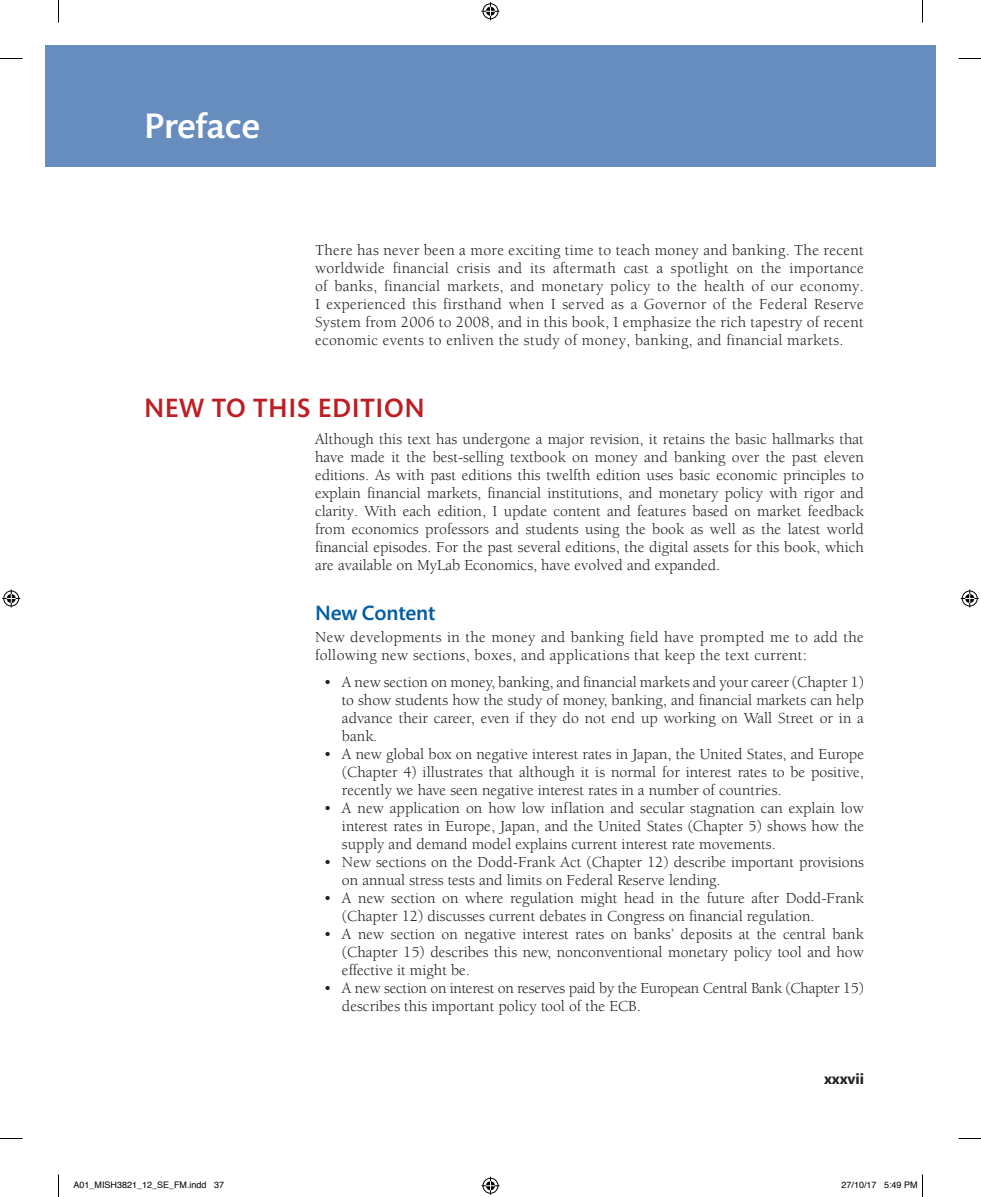
<style>
.page{position:relative;width:981px;height:1197px;background:#fff}
.page>*{position:absolute;margin:0;border:0;box-sizing:border-box;transform-origin:0 0}
.t1{font:500 36px "Mundo Sans Pro";color:#fff}
.t2{font:500 27px "Mundo Sans Pro";letter-spacing:.025em;color:#be1e23}
.t3{font:500 21px "Mundo Sans Pro";color:#015ca3}
.t4{font:15.75px/18px "Berkeley Pro";color:#231f20;text-align:justify}
.t5{font:15.75px/18px "Berkeley Pro";letter-spacing:.02em;color:#231f20}
.t6{font:700 15px "Mundo Sans Pro";color:#231f20}
.t7{font:9px "Helvetica";color:#000}
</style>
<div class="page">
<div style="left:45px;top:45px;width:891px;height:121px;background:#668dbd"></div>
<svg style="left:0;top:58px;width:22px;height:1px"></svg>
<svg style="left:958px;top:58px;width:23px;height:1px"></svg>
<svg style="left:0;top:1138px;width:22px;height:1px"></svg>
<svg style="left:958px;top:1138px;width:23px;height:1px"></svg>
<svg style="left:58px;top:0;width:1px;height:22px"></svg>
<svg style="left:58px;top:1174px;width:1px;height:23px"></svg>
<svg style="left:922px;top:0;width:1px;height:22px"></svg>
<svg style="left:482px;top:2px;width:18px;height:18px"></svg>
<svg style="left:482px;top:1177px;width:18px;height:18px"></svg>
<svg style="left:2px;top:590px;width:18px;height:18px"></svg>
<svg style="left:961px;top:590px;width:18px;height:18px"></svg>
<svg style="left:922px;top:1174px;width:1px;height:23px"></svg>
<h1 class="t1" style="left:144px;top:105px;width:118px">Preface</h1>
<p class="t4" style="left:315px;top:241px;width:550px">There has never been a more exciting time to teach money and banking. The recent worldwide financial crisis and its aftermath cast a spotlight on the importance of banks, financial markets, and monetary policy to the health of our economy.<br>I experienced this firsthand when I served as a Governor of the Federal Reserve System from 2006 to 2008, and in this book, I emphasize the rich tapestry of recent economic events to enliven the study of money, banking, and financial markets.</p>
<h2 class="t2" style="left:144px;top:392px;width:282px">NEW TO THIS EDITION</h2>
<p class="t4" style="left:315px;top:430px;width:551px">Although this text has undergone a major revision, it retains the basic hallmarks that have made it the best-selling textbook on money and banking over the past eleven editions. As with past editions this twelfth edition uses basic economic principles to explain financial markets, financial institutions, and monetary policy with rigor and clarity. With each edition, I update content and features based on market feedback from economics professors and students using the book as well as the latest world financial episodes. For the past several editions, the digital assets for this book, which are available on MyLab Economics, have evolved and expanded.</p>
<h3 class="t3" style="left:315px;top:600px;width:122px">New Content</h3>
<p class="t5" style="left:315px;top:628px;width:550px">New developments in the money and banking field have prompted me to add the following new sections, boxes, and applications that keep the text current:</p>
<p class="t4" style="left:342px;top:673px;width:523px;text-indent:-18px">• A new section on money, banking, and financial markets and your career (Chapter 1) to show students how the study of money, banking, and financial markets can help advance their career, even if they do not end up working on Wall Street or in a bank.</p>
<p class="t4" style="left:342px;top:745px;width:524px;text-indent:-18px">• A new global box on negative interest rates in Japan, the United States, and Europe (Chapter 4) illustrates that although it is normal for interest rates to be positive, recently we have seen negative interest rates in a number of countries.</p>
<p class="t4" style="left:342px;top:799px;width:524px;text-indent:-18px">• A new application on how low inflation and secular stagnation can explain low interest rates in Europe, Japan, and the United States (Chapter 5) shows how the supply and demand model explains current interest rate movements.</p>
<p class="t4" style="left:342px;top:853px;width:524px;text-indent:-18px">• New sections on the Dodd-Frank Act (Chapter 12) describe important provisions on annual stress tests and limits on Federal Reserve lending.</p>
<p class="t4" style="left:342px;top:889px;width:523px;text-indent:-18px">• A new section on where regulation might head in the future after Dodd-Frank (Chapter 12) discusses current debates in Congress on financial regulation.</p>
<p class="t4" style="left:342px;top:925px;width:523px;text-indent:-18px">• A new section on negative interest rates on banks’ deposits at the central bank (Chapter 15) describes this new, nonconventional monetary policy tool and how effective it might be.</p>
<p class="t4" style="left:342px;top:979px;width:524px;text-indent:-18px">• A new section on interest on reserves paid by the European Central Bank (Chapter 15) describes this important policy tool of the ECB.</p>
<p class="t6" style="left:824px;top:1070px;width:41px">xxxvii</p>
<p class="t7" style="left:74px;top:1178px;width:152px">A01_MISH3821_12_SE_FM.indd 37</p>
<p class="t7" style="left:842px;top:1178px;width:78px">27/10/17 5:49 PM</p>
</div>
